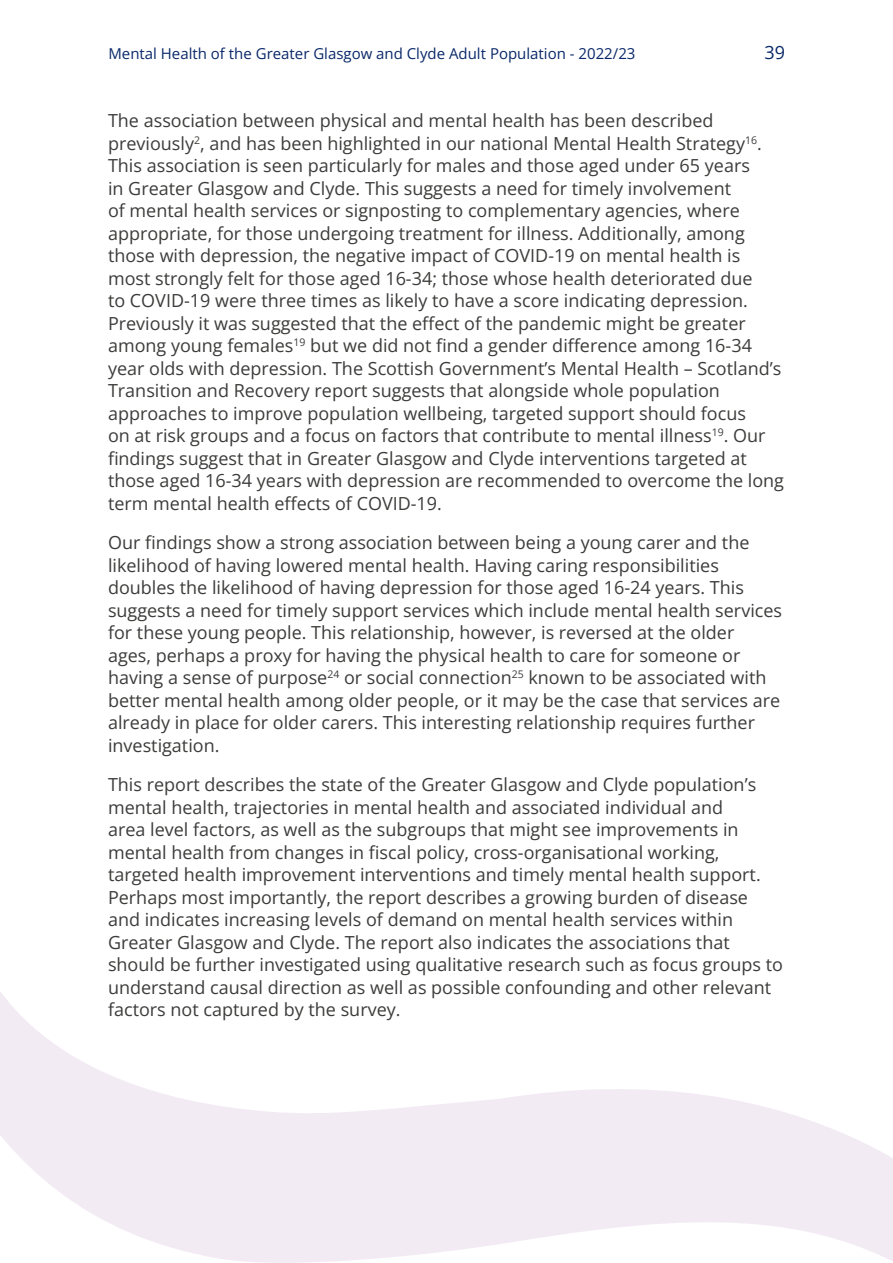
<style>
.page{position:relative;width:893px;height:1263px;background:#fff}
.page>*{position:absolute;margin:0;border:0;box-sizing:border-box;transform-origin:0 0}
.t1{font:18px/22.5px "Open Sans";color:#3c3c3b}
.t2{font:18px "Open Sans";color:#092869}
.t3{font:15px "Open Sans";color:#092869}
</style>
<div class="page">
<svg style="left:0;top:992px;width:893px;height:271px;fill:#f3ebf4"></svg>
<p class="t3" style="left:108px;top:43px;width:529px">Mental Health of the Greater Glasgow and Clyde Adult Population - 2022/23</p>
<p class="t2" style="left:764px;top:40px;width:22px">39</p>
<p class="t1" style="left:108px;top:109px;width:678px">The association between physical and mental health has been described previously<sup>2</sup>, and has been highlighted in our national Mental Health Strategy<sup>16</sup>.<br>This association is seen particularly for males and those aged under 65 years<br>in Greater Glasgow and Clyde. This suggests a need for timely involvement<br>of mental health services or signposting to complementary agencies, where appropriate, for those undergoing treatment for illness. Additionally, among those with depression, the negative impact of COVID-19 on mental health is most strongly felt for those aged 16-34; those whose health deteriorated due<br>to COVID-19 were three times as likely to have a score indicating depression.<br>Previously it was suggested that the effect of the pandemic might be greater among young females<sup>19</sup> but we did not find a gender difference among 16-34 year olds with depression. The Scottish Government’s Mental Health – Scotland’s Transition and Recovery report suggests that alongside whole population approaches to improve population wellbeing, targeted support should focus<br>on at risk groups and a focus on factors that contribute to mental illness<sup>19</sup>. Our findings suggest that in Greater Glasgow and Clyde interventions targeted at those aged 16-34 years with depression are recommended to overcome the long term mental health effects of COVID-19.</p>
<p class="t1" style="left:108px;top:531px;width:676px">Our findings show a strong association between being a young carer and the likelihood of having lowered mental health. Having caring responsibilities doubles the likelihood of having depression for those aged 16-24 years. This suggests a need for timely support services which include mental health services for these young people. This relationship, however, is reversed at the older<br>ages, perhaps a proxy for having the physical health to care for someone or having a sense of purpose<sup>24</sup> or social connection<sup>25</sup> known to be associated with better mental health among older people, or it may be the case that services are already in place for older carers. This interesting relationship requires further investigation.</p>
<p class="t1" style="left:108px;top:773px;width:677px">This report describes the state of the Greater Glasgow and Clyde population’s mental health, trajectories in mental health and associated individual and<br>area level factors, as well as the subgroups that might see improvements in mental health from changes in fiscal policy, cross-organisational working, targeted health improvement interventions and timely mental health support.<br>Perhaps most importantly, the report describes a growing burden of disease and indicates increasing levels of demand on mental health services within Greater Glasgow and Clyde. The report also indicates the associations that should be further investigated using qualitative research such as focus groups to understand causal direction as well as possible confounding and other relevant factors not captured by the survey.</p>
</div>
